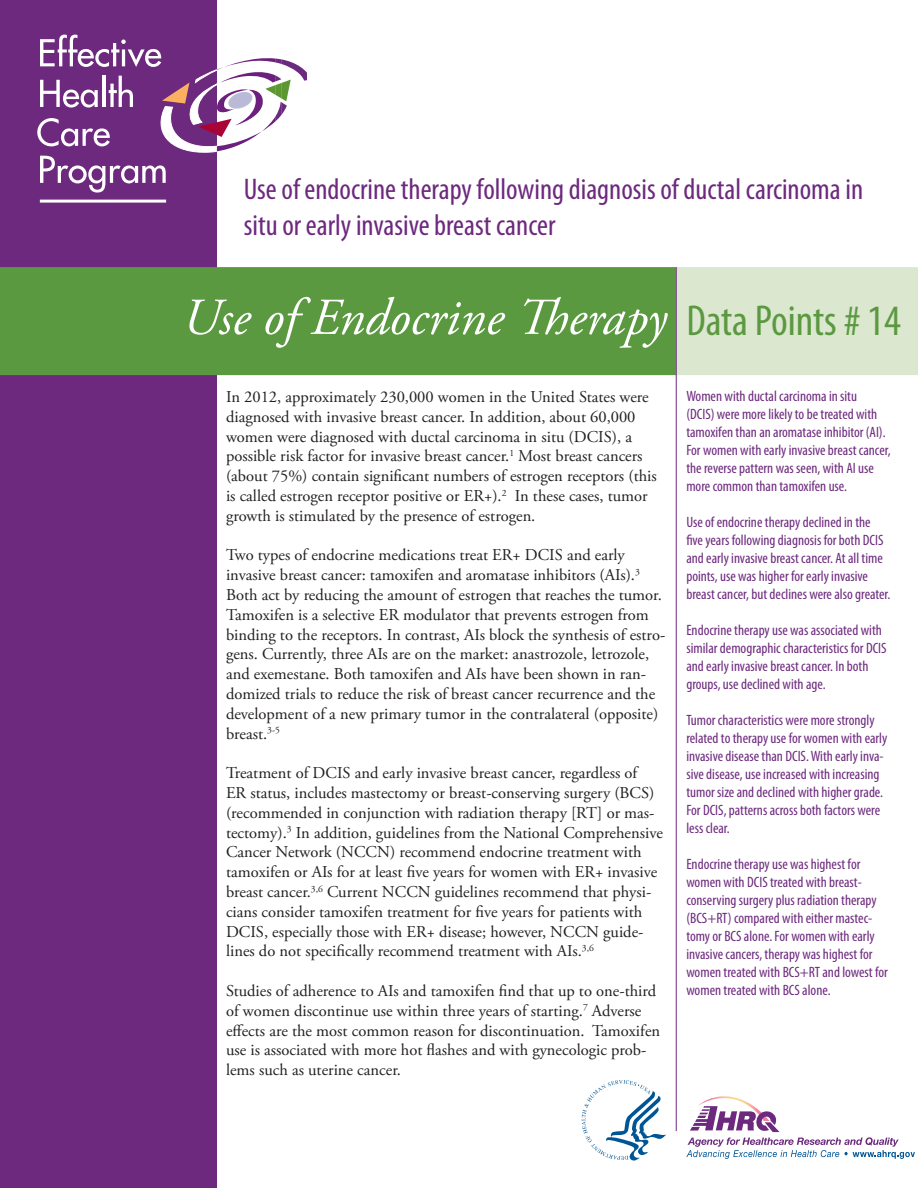
<style>
.page{position:relative;width:918px;height:1188px;background:#fff}
.page>*{position:absolute;margin:0;border:0;box-sizing:border-box;transform-origin:0 0}
.t1{font:italic 51.75px "Adobe Garamond Pro";color:#fff}
.t2{font:condensed 43.5px "Myriad Pro";color:#5b9941}
.t3{font:condensed 30px/36px "Myriad Pro";color:#6d297e}
.t4{font:16.5px/19.8px "Adobe Garamond Pro";color:#231f20}
.t5{font:condensed 15px/18px "Myriad Pro";color:#6c297d}
</style>
<div class="page">
<div style="left:0;top:0;width:217px;height:1188px;background:#6d297e"></div>
<div style="left:0;top:267px;width:676px;height:108px;background:#5b9941"></div>
<div style="left:677px;top:268px;width:241px;height:106px;background:#dbe7cf"></div>
<div style="left:676px;top:267px;width:242px;height:108px;border:2px solid #dae8d0"></div>
<svg style="left:37px;top:35px;width:270px;height:158px"></svg>
<hr style="left:40px;top:200px;width:126px;height:3px;background:#fff">
<hr style="left:676px;top:267px;width:1px;height:864px;background:#6d297e">
<img style="left:698px;top:1096px;width:55px;height:10px">
<svg style="left:686px;top:1106px;width:229px;height:53px"></svg>
<svg style="left:582px;top:1080px;width:84px;height:81px"></svg>
<p class="t3" style="left:244px;top:171px;width:621px">Use of endocrine therapy following diagnosis of ductal carcinoma in situ or early invasive breast cancer</p>
<p class="t1" style="left:182px;top:286px;width:486px">Use of Endocrine Therapy</p>
<p class="t2" style="left:686px;top:294px;width:216px">Data Points # 14</p>
<p class="t4" style="left:226px;top:387px;width:432px">In 2012, approximately 230,000 women in the United States were diagnosed with invasive breast cancer. In addition, about 60,000 women were diagnosed with ductal carcinoma in situ (DCIS), a possible risk factor for invasive breast cancer.<sup>1</sup> Most breast cancers (about 75%) contain significant numbers of estrogen receptors (this is called estrogen receptor positive or ER+).<sup>2</sup> In these cases, tumor growth is stimulated by the presence of estrogen.</p>
<p class="t4" style="left:226px;top:546px;width:441px">Two types of endocrine medications treat ER+ DCIS and early invasive breast cancer: tamoxifen and aromatase inhibitors (AIs).<sup>3<br></sup>Both act by reducing the amount of estrogen that reaches the tumor.<br>Tamoxifen is a selective ER modulator that prevents estrogen from binding to the receptors. In contrast, AIs block the synthesis of estro&shy;gens. Currently, three AIs are on the market: anastrozole, letrozole, and exemestane. Both tamoxifen and AIs have been shown in ran&shy;domized trials to reduce the risk of breast cancer recurrence and the development of a new primary tumor in the contralateral (opposite) breast.<sup>3-5</sup></p>
<p class="t4" style="left:226px;top:764px;width:438px">Treatment of DCIS and early invasive breast cancer, regardless of<br>ER status, includes mastectomy or breast-conserving surgery (BCS) (recommended in conjunction with radiation therapy [RT] or mas&shy;tectomy).<sup>3</sup> In addition, guidelines from the National Comprehensive Cancer Network (NCCN) recommend endocrine treatment with tamoxifen or AIs for at least five years for women with ER+ invasive breast cancer.<sup>3,6</sup> Current NCCN guidelines recommend that physi&shy;cians consider tamoxifen treatment for five years for patients with DCIS, especially those with ER+ disease; however, NCCN guide&shy;lines do not specifically recommend treatment with AIs.<sup>3,6</sup></p>
<p class="t4" style="left:226px;top:981px;width:436px">Studies of adherence to AIs and tamoxifen find that up to one-third of women discontinue use within three years of starting.<sup>7</sup> Adverse effects are the most common reason for discontinuation. Tamoxifen use is associated with more hot flashes and with gynecologic prob&shy;lems such as uterine cancer.</p>
<p class="t5" style="left:686px;top:387px;width:206px">Women with ductal carcinoma in situ<br>(DCIS) were more likely to be treated with tamoxifen than an aromatase inhibitor (AI).<br>For women with early invasive breast cancer, the reverse pattern was seen, with AI use more common than tamoxifen use.</p>
<p class="t5" style="left:686px;top:513px;width:206px">Use of endocrine therapy declined in the five years following diagnosis for both DCIS and early invasive breast cancer. At all time points, use was higher for early invasive breast cancer, but declines were also greater.</p>
<p class="t5" style="left:686px;top:621px;width:202px">Endocrine therapy use was associated with similar demographic characteristics for DCIS and early invasive breast cancer. In both groups, use declined with age.</p>
<p class="t5" style="left:686px;top:711px;width:203px">Tumor characteristics were more strongly related to therapy use for women with early invasive disease than DCIS. With early inva&shy;sive disease, use increased with increasing tumor size and declined with higher grade.<br>For DCIS, patterns across both factors were less clear.</p>
<p class="t5" style="left:686px;top:855px;width:203px">Endocrine therapy use was highest for women with DCIS treated with breast&shy;conserving surgery plus radiation therapy (BCS+RT) compared with either mastec&shy;tomy or BCS alone. For women with early invasive cancers, therapy was highest for women treated with BCS+RT and lowest for women treated with BCS alone.</p>
</div>
